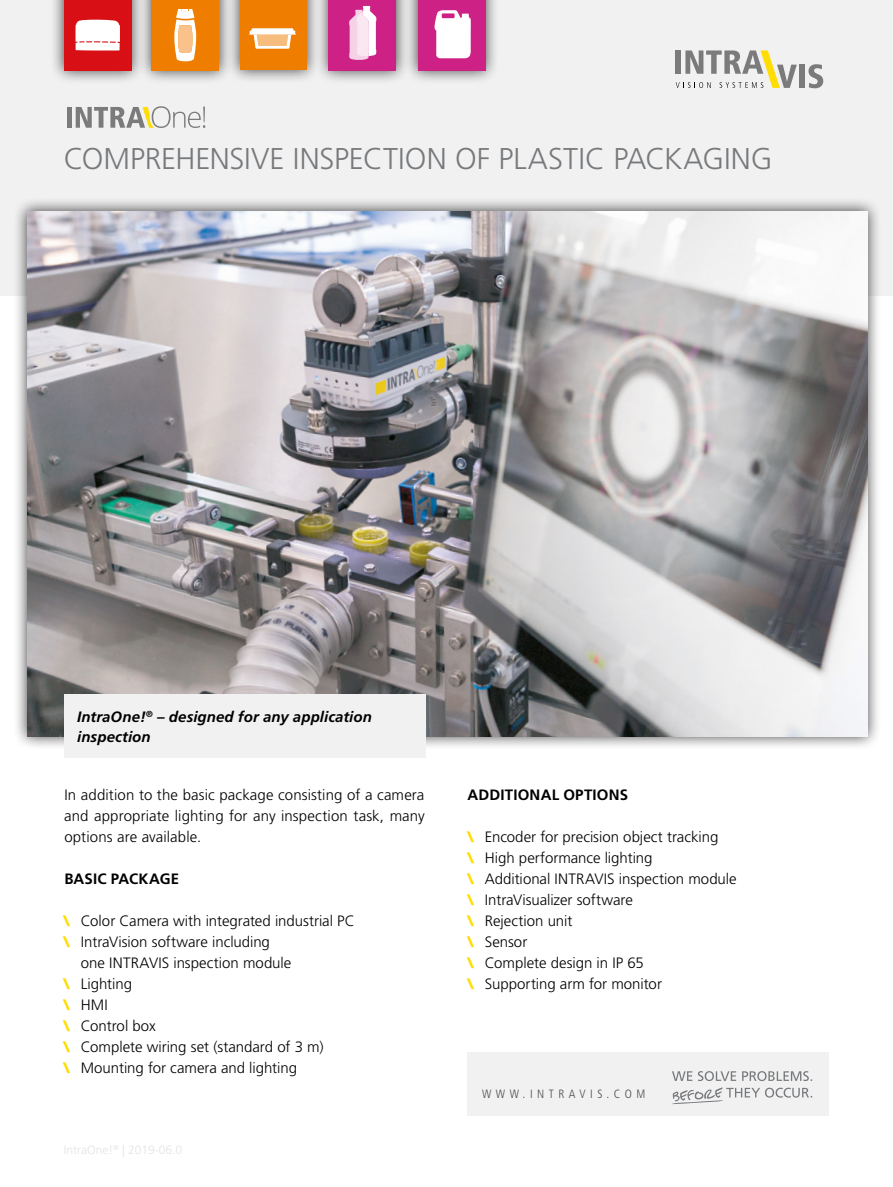
<style>
.page{position:relative;width:893px;height:1187px;background:#fff}
.page>*{position:absolute;margin:0;border:0;box-sizing:border-box;transform-origin:0 0}
.t1{font:300 30px "Frutiger LT Std";letter-spacing:-.005em;color:#77797c}
.t2{font:300 15px/21px "Frutiger LT Std";color:#000;text-align:justify}
.t3{font:italic 700 15px/19.5px "Frutiger LT Std";letter-spacing:.005em;color:#000}
.t4{font:700 15px "Frutiger LT Std";letter-spacing:.01em;color:#000}
.t5{font:300 condensed 12px "Frutiger LT Std";letter-spacing:.375em;color:#4a4a49}
.s1{font-weight:900;color:#fd0}
</style>
<div class="page">
<div style="left:0;top:0;width:893px;height:295px;background:#f1f1f1"></div>
<svg style="left:676px;top:50px;width:121px;height:38px"></svg>
<div style="left:799px;top:65px;width:6px;height:23px;background:#7c7b7b"></div>
<svg style="left:808px;top:64px;width:15px;height:24px"></svg>
<div style="left:13px;top:197px;width:869px;height:553px;background:#000;opacity:.75"></div>
<img style="left:27px;top:211px;width:840px;height:525px">
<div style="left:67px;top:107px;width:5px;height:21px;background:#7c7b7b"></div>
<svg style="left:76px;top:106px;width:129px;height:22px"></svg>
<div style="left:50px;top:0;width:96px;height:84px;background:#000;opacity:.75"></div>
<div style="left:64px;top:0;width:67px;height:70px;background:#d90f16"></div>
<svg style="left:75px;top:20px;width:45px;height:31px"></svg>
<div style="left:404px;top:0;width:96px;height:84px;background:#000;opacity:.75"></div>
<div style="left:418px;top:0;width:68px;height:70px;background:#cd2185"></div>
<svg style="left:434px;top:10px;width:37px;height:48px;background:#f7deed"></svg>
<div style="left:314px;top:0;width:96px;height:84px;background:#000;opacity:.75"></div>
<div style="left:328px;top:0;width:68px;height:70px;background:#cd2185"></div>
<svg style="left:349px;top:6px;width:27px;height:54px"></svg>
<div style="left:137px;top:0;width:96px;height:84px;background:#000;opacity:.75"></div>
<div style="left:152px;top:0;width:67px;height:70px;background:#ef7d00"></div>
<svg style="left:174px;top:9px;width:22px;height:52px"></svg>
<div style="left:226px;top:0;width:95px;height:84px;background:#000;opacity:.75"></div>
<div style="left:240px;top:0;width:67px;height:69px;background:#ef7d00"></div>
<svg style="left:248px;top:28px;width:48px;height:21px"></svg>
<div style="left:64px;top:694px;width:361px;height:63px;background:#f1f1f1"></div>
<div style="left:468px;top:1051px;width:361px;height:64px;background:#f1f1f1"></div>
<svg style="left:672px;top:1071px;width:140px;height:9px"></svg>
<svg style="left:672px;top:1087px;width:140px;height:17px"></svg>
<h1 class="t1" style="left:64px;top:142px;width:710px">COMPREHENSIVE INSPECTION OF PLASTIC PACKAGING</h1>
<p class="t3" style="left:77px;top:707px;width:296px">IntraOne!<sup>®</sup> – designed for any application inspection</p>
<p class="t2" style="left:64px;top:784px;width:362px">In addition to the basic package consisting of a camera and appropriate lighting for any inspection task, many options are available.</p>
<p class="t4" style="left:64px;top:869px;width:116px">BASIC PACKAGE</p>
<p class="t2" style="left:64px;top:910px;width:293px"><span class="s1">\</span> Color Camera with integrated industrial PC</p>
<p class="t2" style="left:64px;top:931px;width:208px"><span class="s1">\</span> IntraVision software including</p>
<p class="t2" style="left:81px;top:952px;width:212px">one INTRAVIS inspection module</p>
<p class="t2" style="left:64px;top:973px;width:70px"><span class="s1">\</span> Lighting</p>
<p class="t2" style="left:64px;top:994px;width:46px"><span class="s1">\</span> HMI</p>
<p class="t2" style="left:64px;top:1015px;width:93px"><span class="s1">\</span> Control box</p>
<p class="t2" style="left:64px;top:1036px;width:261px"><span class="s1">\</span> Complete wiring set (standard of 3 m)</p>
<p class="t2" style="left:64px;top:1057px;width:235px"><span class="s1">\</span> Mounting for camera and lighting</p>
<p class="t4" style="left:467px;top:785px;width:162px">ADDITIONAL OPTIONS</p>
<p class="t2" style="left:468px;top:826px;width:270px;text-align:left"><span class="s1">\</span> Encoder for precision object tracking<br><span class="s1">\</span> High performance lighting<br><span class="s1">\</span> Additional INTRAVIS inspection module <span class="s1">\</span> IntraVisualizer software<br><span class="s1">\</span> Rejection unit<br><span class="s1">\</span> Sensor<br><span class="s1">\</span> Complete design in IP 65<br><span class="s1">\</span> Supporting arm for monitor</p>
<p class="t5" style="left:482px;top:1086px;width:165px">WWW.INTRAVIS.COM</p>
</div>
